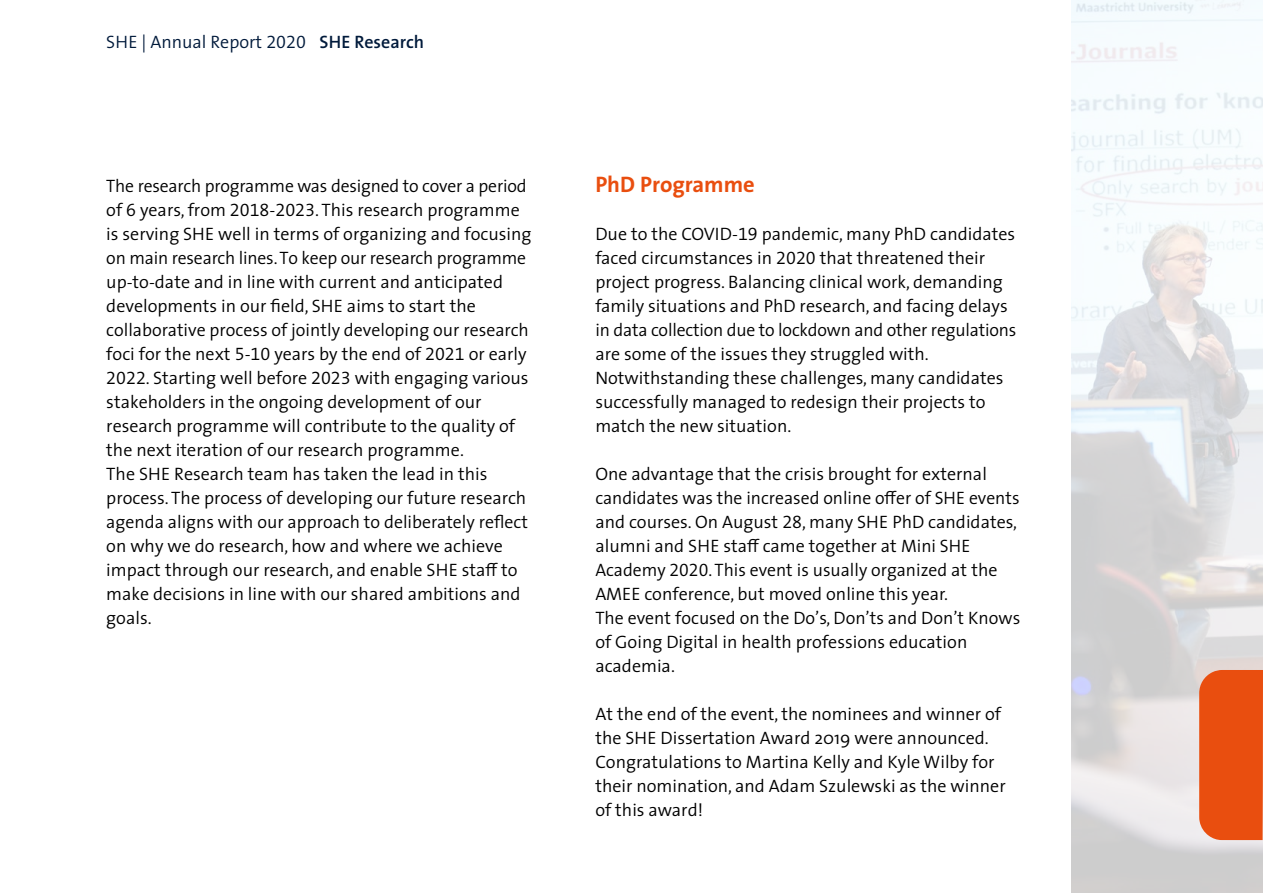
<style>
.page{position:relative;width:1263px;height:893px;background:#fff}
.page>*{position:absolute;margin:0;border:0;box-sizing:border-box;transform-origin:0 0}
.t1{font:700 22.5px "The Sans";color:#e94e0f}
.t2{font:300 18px/24px "The Sans";color:#000}
.t3{font:300 18px "The Sans";color:#001a3b}
.s1{font-family:"The Sans Semi Light Expert";font-weight:400}
.s2{font-weight:600}
</style>
<div class="page">
<img style="left:1071px;top:0;width:192px;height:893px">
<div style="left:1199px;top:670px;width:64px;height:170px;background:#e94e0f"></div>
<p class="t3" style="left:106px;top:27px;width:319px">SHE | Annual Report <span class="s1">2020</span> <span class="s2">SHE Research</span></p>
<p class="t2" style="left:106px;top:173px;width:427px">The research programme was designed to cover a period of <span class="s1">6</span> years, from <span class="s1">2018</span>-<span class="s1">2023</span>. This research programme is serving SHE well in terms of organizing and focusing on main research lines. To keep our research programme up-to-date and in line with current and anticipated developments in our field, SHE aims to start the collaborative process of jointly developing our research foci for the next <span class="s1">5</span>-<span class="s1">10</span> years by the end of <span class="s1">2021</span> or early <span class="s1">2022</span>. Starting well before <span class="s1">2023</span> with engaging various stakeholders in the ongoing development of our research programme will contribute to the quality of the next iteration of our research programme.<br>The SHE Research team has taken the lead in this process. The process of developing our future research agenda aligns with our approach to deliberately reflect on why we do research, how and where we achieve impact through our research, and enable SHE staff to make decisions in line with our shared ambitions and goals.</p>
<p class="t1" style="left:595px;top:166px;width:161px">PhD Programme</p>
<p class="t2" style="left:595px;top:222px;width:423px">Due to the COVID-<span class="s1">19</span> pandemic, many PhD candidates faced circumstances in <span class="s1">2020</span> that threatened their project progress. Balancing clinical work, demanding family situations and PhD research, and facing delays in data collection due to lockdown and other regulations are some of the issues they struggled with.<br>Notwithstanding these challenges, many candidates successfully managed to redesign their projects to match the new situation.</p>
<p class="t2" style="left:595px;top:462px;width:426px">One advantage that the crisis brought for external candidates was the increased online offer of SHE events and courses. On August <span class="s1">28</span>, many SHE PhD candidates, alumni and SHE staff came together at Mini SHE Academy <span class="s1">2020</span>. This event is usually organized at the AMEE conference, but moved online this year.<br>The event focused on the Do’s, Don’ts and Don’t Knows of Going Digital in health professions education academia.</p>
<p class="t2" style="left:595px;top:702px;width:412px">At the end of the event, the nominees and winner of the SHE Dissertation Award 2019 were announced.<br>Congratulations to Martina Kelly and Kyle Wilby for their nomination, and Adam Szulewski as the winner of this award!</p>
</div>
